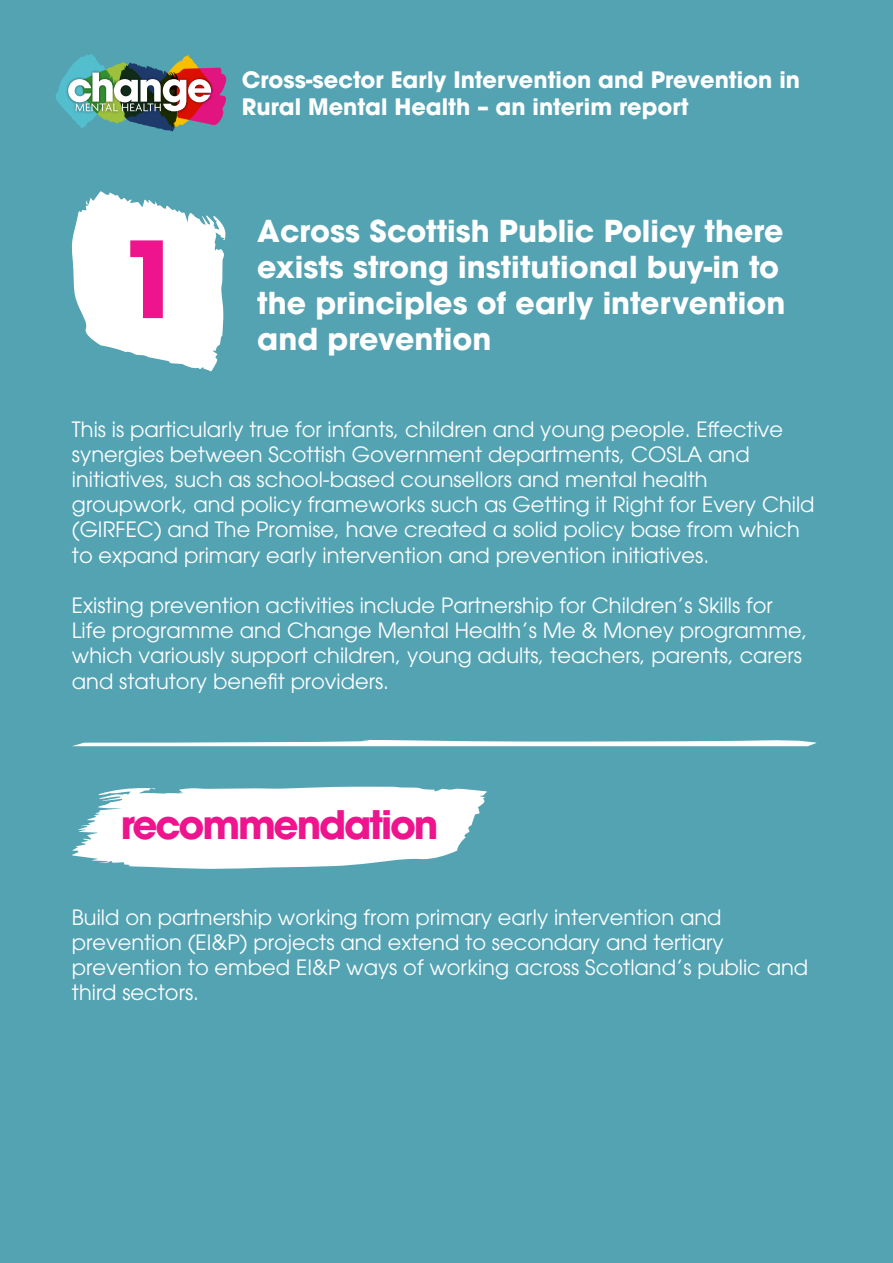
<style>
.page{position:relative;width:893px;height:1263px;background:#53a3b3}
.page>*{position:absolute;margin:0;border:0;box-sizing:border-box;transform-origin:0 0}
.t1{font:700 105px "ITC Avant Garde Pro";color:#ed148d}
.t2{font:700 39px "ITC Avant Garde Pro";letter-spacing:-.055em;color:#ed148d}
.t3{font:700 30px/36px "ITC Avant Garde Pro";color:#fff}
.t4{font:700 22.5px/27px "ITC Avant Garde Pro";color:#fff}
.t5{font:21px/25.2px "ITC Avant Garde Pro";color:#fff}
</style>
<div class="page">
<svg style="left:56px;top:54px;width:170px;height:77px"></svg>
<svg style="left:71px;top:191px;width:155px;height:180px"></svg>
<svg style="left:73px;top:740px;width:744px;height:6px"></svg>
<svg style="left:72px;top:787px;width:415px;height:82px;background:#e3f0f2"></svg>
<p class="t1" style="left:119px;top:209px;width:66px">1</p>
<p class="t4" style="left:242px;top:65px;width:560px">Cross-sector Early Intervention and Prevention in<br>Rural Mental Health – an interim report</p>
<p class="t3" style="left:257px;top:213px;width:530px">Across Scottish Public Policy there exists strong institutional buy-in to the principles of early intervention and prevention</p>
<p class="t5" style="left:72px;top:416px;width:744px">This is particularly true for infants, children and young people. Effective synergies between Scottish Government departments, COSLA and initiatives, such as school-based counsellors and mental health groupwork, and policy frameworks such as Getting it Right for Every Child (GIRFEC) and The Promise, have created a solid policy base from which to expand primary early intervention and prevention initiatives.</p>
<p class="t5" style="left:72px;top:592px;width:737px">Existing prevention activities include Partnership for Children’s Skills for Life programme and Change Mental Health’s Me &amp; Money programme, which variously support children, young adults, teachers, parents, carers and statutory benefit providers.</p>
<p class="t2" style="left:121px;top:799px;width:319px">recommendation</p>
<p class="t5" style="left:72px;top:904px;width:738px">Build on partnership working from primary early intervention and prevention (EI&amp;P) projects and extend to secondary and tertiary prevention to embed EI&amp;P ways of working across Scotland’s public and third sectors.</p>
</div>
